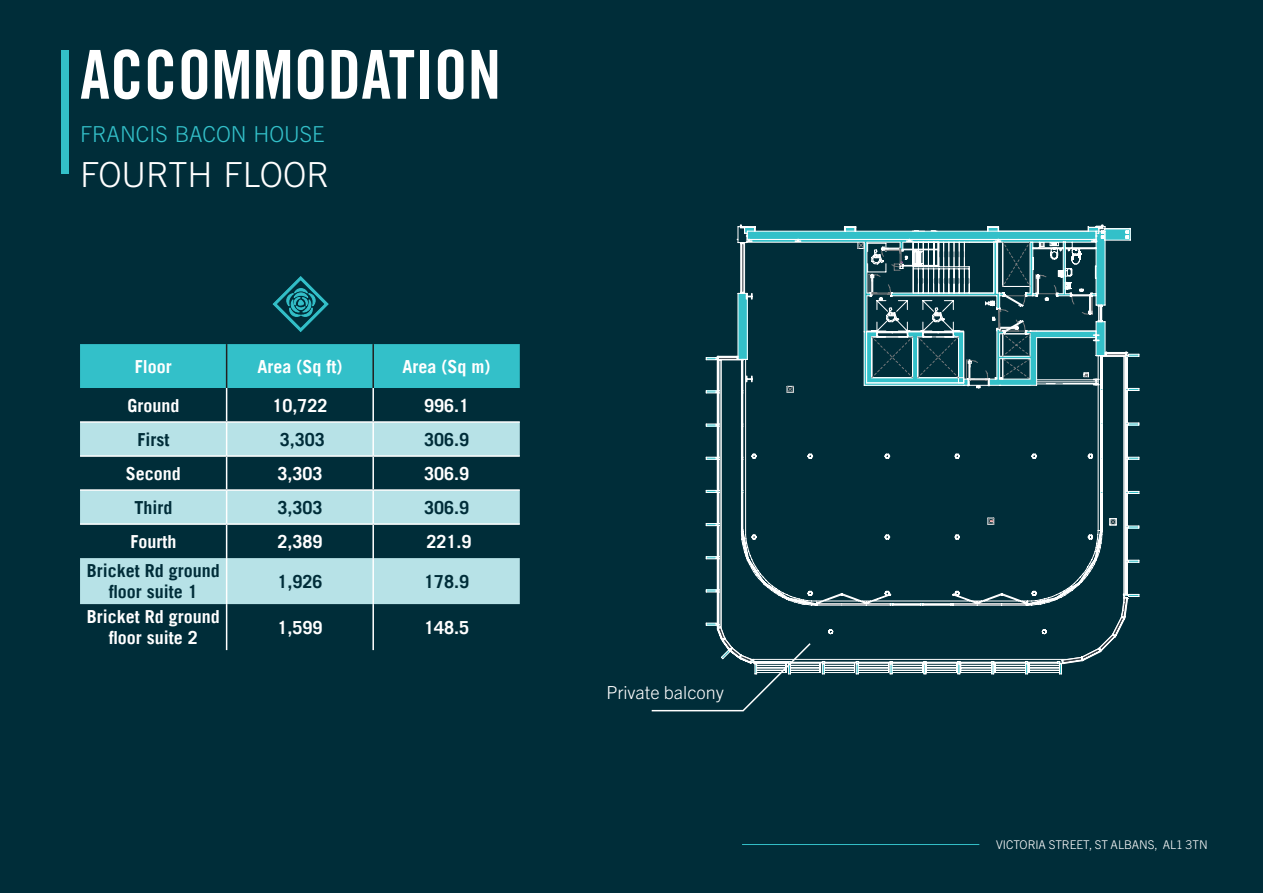
<style>
.page{position:relative;width:1263px;height:893px;background:#002d39}
.page>*{position:absolute;margin:0;border:0;box-sizing:border-box;transform-origin:0 0}
.t1{font:67.5px "Trade Gothic LT Bold Cond Twenty";color:#fff}
.t2{font:300 34.65px "Trade Gothic Next";color:#fff}
.t3{font:300 22.05px "Trade Gothic Next";color:#33c0c9}
.t4{font:700 18px/21px "Trade Gothic LT";color:#fff;text-align:center}
.t5{font:700 18px/21px "Trade Gothic LT";color:#002d39;text-align:center}
.t6{font:300 18px "Trade Gothic Next";color:#fff}
.t7{font:300 12px "Trade Gothic Next";color:#fff}
</style>
<div class="page">
<svg style="left:720px;top:227px;width:144px;height:129px"></svg>
<svg style="left:786px;top:241px;width:78px;height:89px"></svg>
<hr style="left:747px;top:242px;width:117px;height:1px;background:#fff">
<hr style="left:747px;top:293px;width:1px;height:66px;background:#fff">
<hr style="left:738px;top:293px;width:1px;height:66px;background:#fff">
<hr style="left:741px;top:244px;width:1px;height:48px;background:#fff">
<svg style="left:738px;top:292px;width:15px;height:7px"></svg>
<hr style="left:740px;top:244px;width:1px;height:48px;background:#fff">
<hr style="left:743px;top:244px;width:1px;height:48px;background:#fff">
<svg style="left:721px;top:330px;width:143px;height:26px"></svg>
<svg style="left:706px;top:357px;width:10px;height:4px"></svg>
<svg style="left:716px;top:356px;width:412px;height:164px"></svg>
<svg style="left:844px;top:226px;width:12px;height:5px"></svg>
<hr style="left:747px;top:231px;width:349px;height:1px;background:#fff">
<svg style="left:737px;top:225px;width:19px;height:19px"></svg>
<hr style="left:747px;top:239px;width:349px;height:1px;background:#fff">
<svg style="left:864px;top:225px;width:275px;height:166px"></svg>
<div style="left:61px;top:50px;width:7px;height:123px;background:#33c0c9"></div>
<svg style="left:651px;top:520px;width:488px;height:192px"></svg>
<hr style="left:742px;top:844px;width:237px;height:1px;background:#33c0c9">
<div style="left:80px;top:344px;width:440px;height:44px;background:#33c0c9"></div>
<svg style="left:80px;top:423px;width:440px;height:181px;fill:#b7e2e7"></svg>
<hr style="left:226px;top:344px;width:1px;height:44px;background:#231f20">
<hr style="left:372px;top:344px;width:2px;height:44px;background:#231f20">
<hr style="left:226px;top:388px;width:1px;height:33px;background:#fff">
<hr style="left:372px;top:388px;width:2px;height:33px;background:#fff">
<hr style="left:80px;top:421px;width:147px;height:2px;background:#fff">
<hr style="left:227px;top:421px;width:146px;height:2px;background:#fff">
<hr style="left:226px;top:423px;width:1px;height:32px;background:#fff">
<hr style="left:373px;top:421px;width:147px;height:2px;background:#fff">
<hr style="left:372px;top:423px;width:2px;height:32px;background:#fff">
<hr style="left:80px;top:455px;width:147px;height:2px;background:#fff">
<hr style="left:227px;top:455px;width:146px;height:2px;background:#fff">
<hr style="left:226px;top:457px;width:1px;height:32px;background:#fff">
<hr style="left:373px;top:455px;width:147px;height:2px;background:#fff">
<hr style="left:372px;top:457px;width:2px;height:32px;background:#fff">
<hr style="left:80px;top:489px;width:147px;height:2px;background:#fff">
<hr style="left:227px;top:489px;width:146px;height:2px;background:#fff">
<hr style="left:226px;top:491px;width:1px;height:32px;background:#fff">
<hr style="left:373px;top:489px;width:147px;height:2px;background:#fff">
<hr style="left:372px;top:491px;width:2px;height:32px;background:#fff">
<hr style="left:80px;top:523px;width:147px;height:2px;background:#fff">
<hr style="left:227px;top:523px;width:146px;height:2px;background:#fff">
<hr style="left:226px;top:525px;width:1px;height:33px;background:#fff">
<hr style="left:373px;top:523px;width:147px;height:2px;background:#fff">
<hr style="left:372px;top:525px;width:2px;height:33px;background:#fff">
<hr style="left:226px;top:558px;width:1px;height:46px;background:#fff">
<hr style="left:372px;top:558px;width:2px;height:46px;background:#fff">
<hr style="left:226px;top:604px;width:1px;height:46px;background:#fff">
<hr style="left:372px;top:604px;width:2px;height:46px;background:#fff">
<svg style="left:273px;top:276px;width:56px;height:56px"></svg>
<h1 class="t1" style="left:80px;top:34px;width:423px">ACCOMMODATION</h1>
<p class="t3" style="left:80px;top:121px;width:246px">FRANCIS BACON HOUSE</p>
<h2 class="t2" style="left:80px;top:154px;width:250px">FOURTH FLOOR</h2>
<p class="t4" style="left:135px;top:355px;width:38px">Floor</p>
<p class="t4" style="left:257px;top:355px;width:87px">Area (Sq ft)</p>
<p class="t4" style="left:402px;top:355px;width:90px">Area (Sq m)</p>
<p class="t4" style="left:127px;top:394px;width:54px">Ground</p>
<p class="t4" style="left:272px;top:394px;width:57px">10,722</p>
<p class="t4" style="left:424px;top:394px;width:47px">996.1</p>
<p class="t5" style="left:137px;top:428px;width:33px">First</p>
<p class="t5" style="left:280px;top:428px;width:47px">3,303</p>
<p class="t5" style="left:424px;top:428px;width:47px">306.9</p>
<p class="t4" style="left:126px;top:462px;width:57px">Second</p>
<p class="t4" style="left:277px;top:462px;width:47px">3,303</p>
<p class="t4" style="left:424px;top:462px;width:47px">306.9</p>
<p class="t5" style="left:134px;top:496px;width:39px">Third</p>
<p class="t5" style="left:277px;top:496px;width:47px">3,303</p>
<p class="t5" style="left:424px;top:496px;width:47px">306.9</p>
<p class="t4" style="left:130px;top:530px;width:47px">Fourth</p>
<p class="t4" style="left:277px;top:530px;width:47px">2,389</p>
<p class="t4" style="left:426px;top:530px;width:47px">221.9</p>
<p class="t5" style="left:87px;top:560px;width:135px">Bricket Rd ground floor suite 1</p>
<p class="t5" style="left:277px;top:570px;width:47px">1,926</p>
<p class="t5" style="left:424px;top:570px;width:47px">178.9</p>
<p class="t4" style="left:87px;top:606px;width:135px">Bricket Rd ground floor suite 2</p>
<p class="t4" style="left:277px;top:616px;width:47px">1,599</p>
<p class="t4" style="left:424px;top:616px;width:47px">148.5</p>
<p class="t6" style="left:606px;top:681px;width:119px">Private balcony</p>
<p class="t7" style="left:996px;top:838px;width:213px">VICTORIA STREET, ST ALBANS, AL1 3TN</p>
</div>
